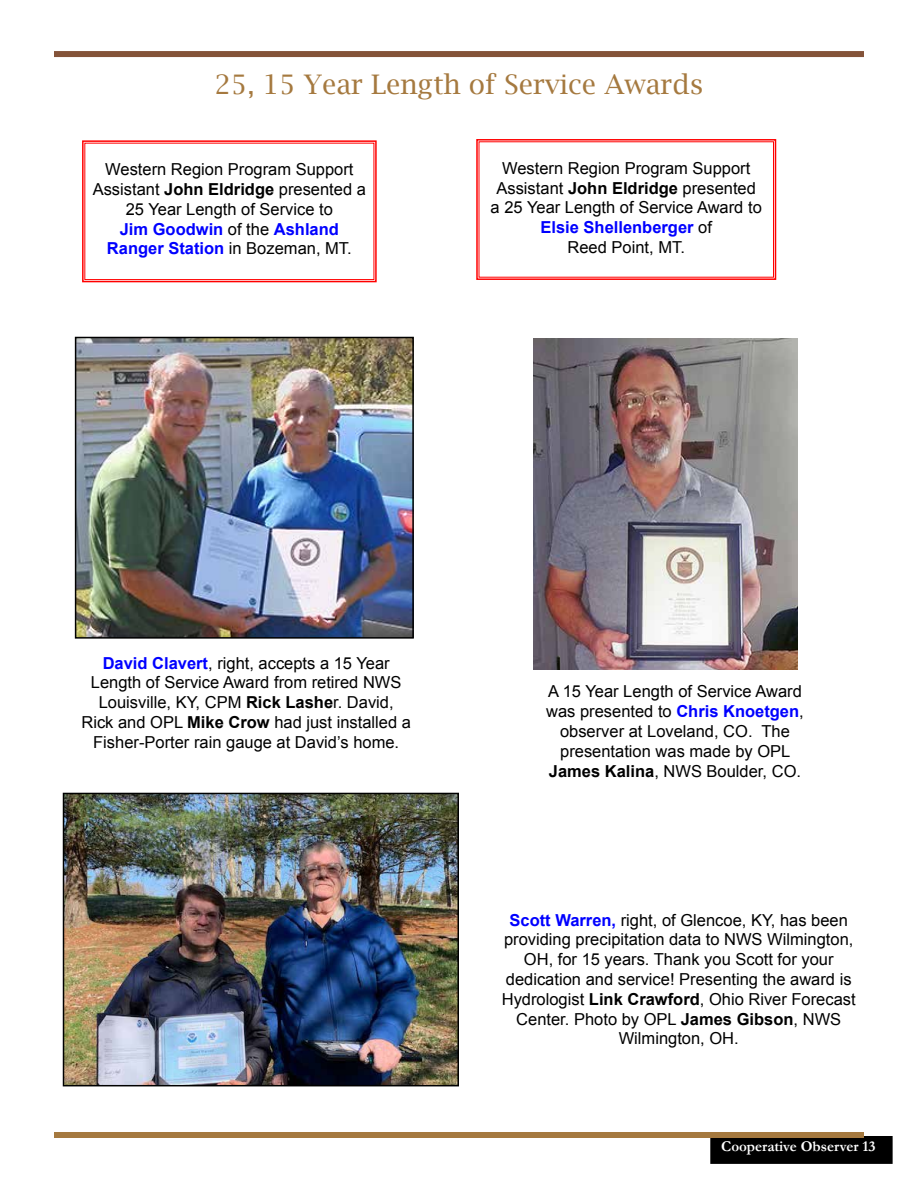
<style>
.page{position:relative;width:918px;height:1188px;background:#fff}
.page>*{position:absolute;margin:0;border:0;box-sizing:border-box;transform-origin:0 0}
.t1{font:27px "Lucida Bright";color:#a5793f}
.t2{font:16.5px/19.8px "Arial";color:#000;text-align:center}
.t3{font:700 15px "Garamond";color:#fff}
.s1{font-weight:700}
.s2{font-weight:700;color:#00f}
</style>
<div class="page">
<div style="left:711px;top:1137px;width:181px;height:26px;background:#000"></div>
<div style="left:710px;top:1136px;width:183px;height:28px;border:2px solid #000"></div>
<div style="left:54px;top:1132px;width:810px;height:6px;background:#a5793f"></div>
<div style="left:54px;top:51px;width:810px;height:6px;background:#845339"></div>
<svg style="left:82px;top:140px;width:295px;height:143px"></svg>
<div style="left:85px;top:143px;width:289px;height:137px;border:1px solid #f00"></div>
<svg style="left:476px;top:139px;width:301px;height:141px"></svg>
<img style="left:78px;top:340px;width:333px;height:296px">
<div style="left:75px;top:337px;width:339px;height:302px;border:2px solid #000"></div>
<img style="left:66px;top:796px;width:390px;height:287px">
<div style="left:63px;top:793px;width:396px;height:293px;border:2px solid #000"></div>
<img style="left:534px;top:338px;width:263px;height:332px">
<h1 class="t1" style="left:215px;top:69px;width:490px">25, 15 Year Length of Service Awards</h1>
<p class="t2" style="left:93px;top:160px;width:275px">Western Region Program Support<br>Assistant <span class="s1">John Eldridge</span> presented a<br>25 Year Length of Service to<br><span class="s2">Jim Goodwin</span> of the <span class="s2">Ashland<br>Ranger Station</span> in Bozeman, MT.</p>
<p class="t2" style="left:491px;top:158px;width:273px">Western Region Program Support<br>Assistant <span class="s1">John Eldridge</span> presented a 25 Year Length of Service Award to<br><span class="s2">Elsie Shellenberger</span> of<br>Reed Point, MT.</p>
<p class="t2" style="left:81px;top:653px;width:331px"><span class="s2">David Clavert</span>, right, accepts a 15 Year Length of Service Award from retired NWS Louisville, KY, CPM <span class="s1">Rick Lashe</span>r. David, Rick and OPL <span class="s1">Mike Crow</span> had just installed a Fisher-Porter rain gauge at David’s home.</p>
<p class="t2" style="left:546px;top:682px;width:259px">A 15 Year Length of Service Award was presented to <span class="s2">Chris Knoetgen</span>, observer at Loveland, CO. The presentation was made by OPL<br><span class="s1">James Kalina</span>, NWS Boulder, CO.</p>
<p class="t2" style="left:502px;top:910px;width:355px"><span class="s2">Scott Warren,</span> right, of Glencoe, KY, has been providing precipitation data to NWS Wilmington, OH, for 15 years. Thank you Scott for your dedication and service! Presenting the award is Hydrologist <span class="s1">Link Crawford</span>, Ohio River Forecast Center. Photo by OPL <span class="s1">James Gibson</span>, NWS Wilmington, OH.</p>
<p class="t3" style="left:721px;top:1136px;width:156px">Cooperative Observer 13</p>
</div>
